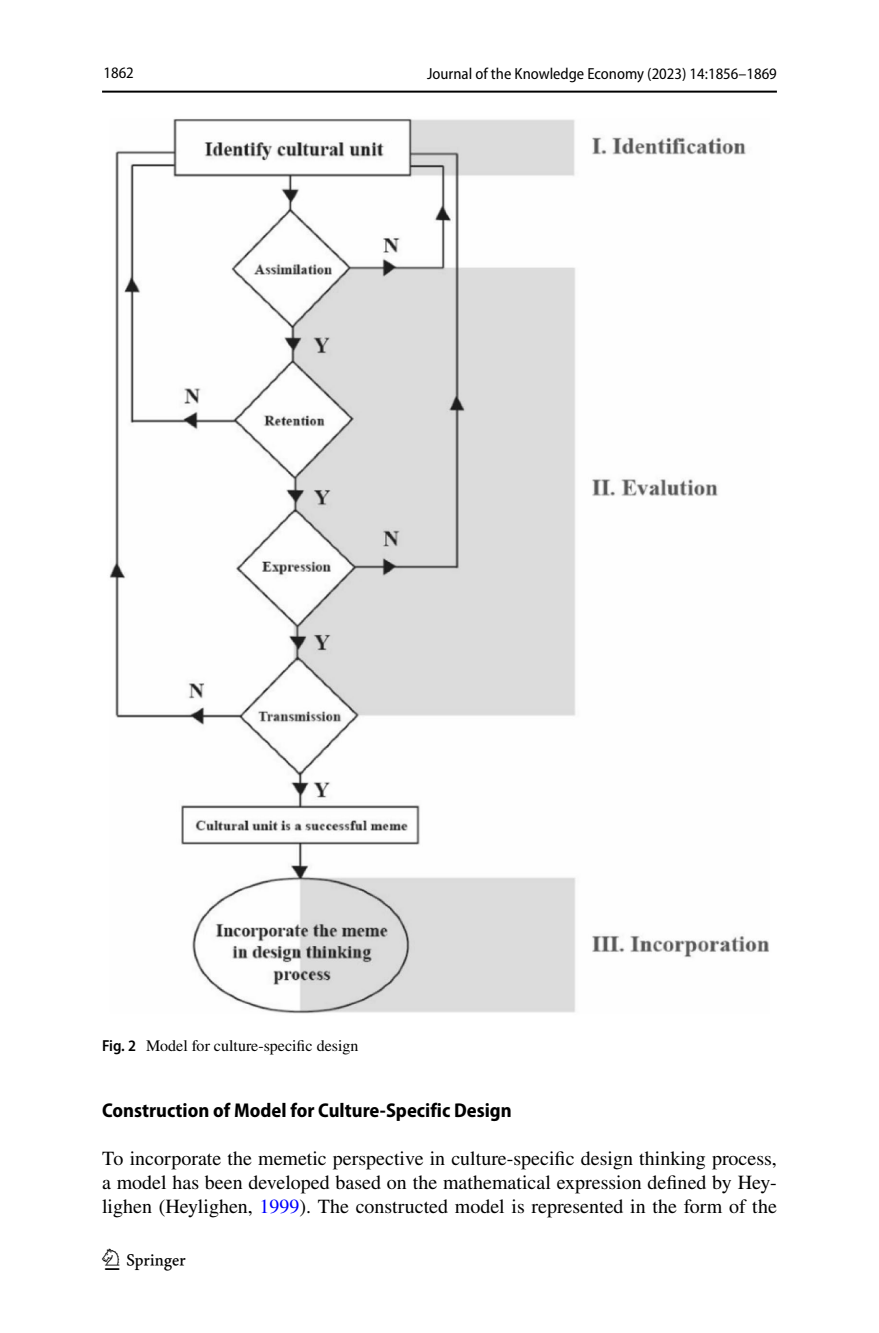
<style>
.page{position:relative;width:879px;height:1333px;background:#fff}
.page>*{position:absolute;margin:0;border:0;box-sizing:border-box;transform-origin:0 0}
.t1{font:30px "Springnew";color:#000}
.t2{font:20px/24px "STIX";color:#000;text-align:justify}
.t3{font:700 semi-condensed 20px "Myriad Pro";color:#000}
.t4{font:semi-condensed 16px "Myriad Pro";color:#000}
.t5{font:16px "STIX";color:#000}
.s1{font-family:"Myriad Pro";font-weight:600;font-stretch:semi-condensed}
.s2{color:#00f}
</style>
<div class="page">
<hr style="left:102px;top:91px;width:675px;height:2px;background:#000">
<img style="left:109px;top:118px;width:660px;height:896px">
<p class="t4" style="left:103px;top:64px;width:32px">1862</p>
<p class="t4" style="left:427px;top:65px;width:351px">Journal of the Knowledge Economy (2023) 14:1856–1869</p>
<p class="t5" style="left:102px;top:1034px;width:258px"><span class="s1">Fig. 2</span> Model for culture-specific design</p>
<p class="t3" style="left:102px;top:1098px;width:411px">Construction of Model for Culture‑Specific Design</p>
<p class="t2" style="left:102px;top:1147px;width:676px">To incorporate the memetic perspective in culture-specific design thinking process, a model has been developed based on the mathematical expression defined by Hey&shy;lighen (Heylighen, <span class="s2">1999</span>). The constructed model is represented in the form of the</p>
<h1 class="t1" style="left:105px;top:1248px;width:83px">1 3</h1>
</div>
